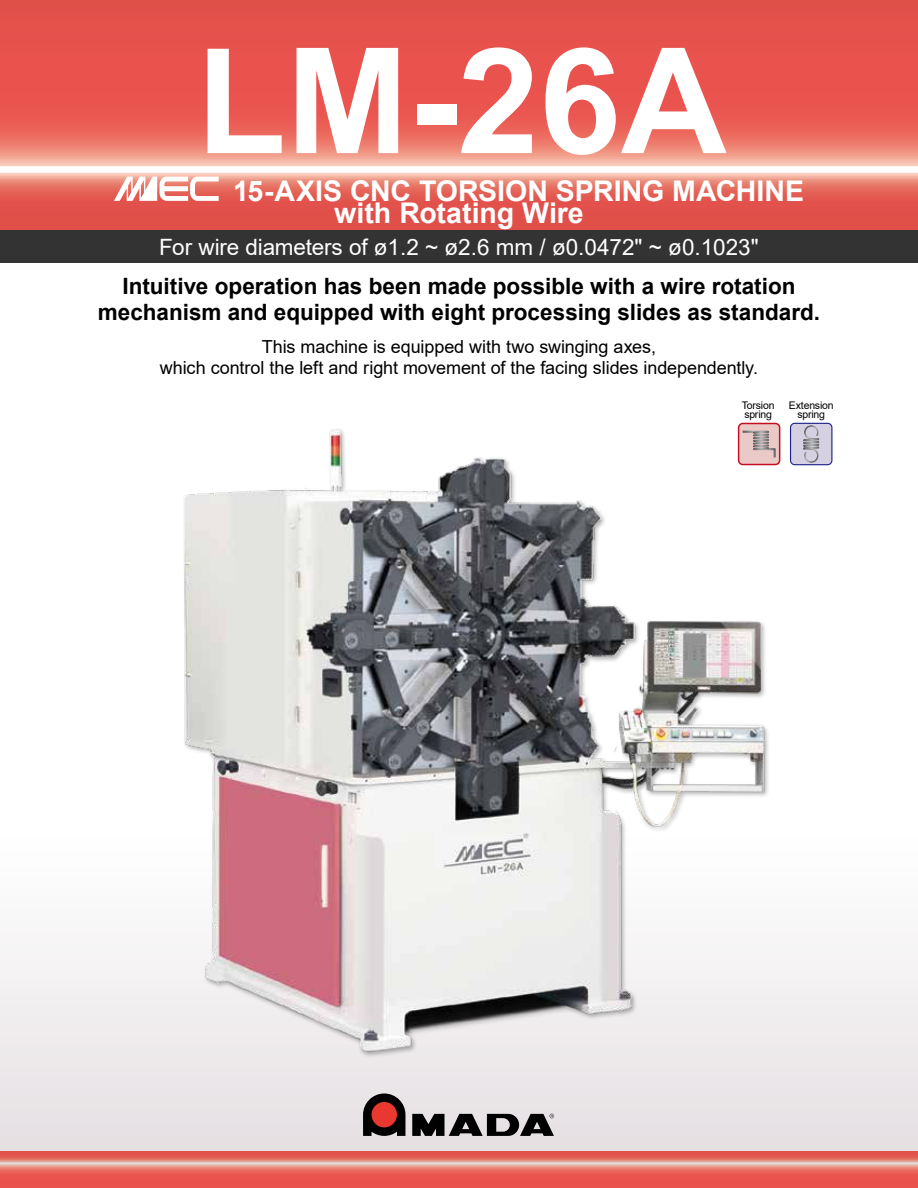
<style>
.page{position:relative;width:918px;height:1188px;background:#fff}
.page>*{position:absolute;margin:0;border:0;box-sizing:border-box;transform-origin:0 0}
.t1{font:700 147px "Arial";color:#fff}
.t2{font:700 28.5px/22.6px "Arial";color:#fff}
.t3{font:700 22.5px/25.5px "Arial";color:#000;text-align:center}
.t4{font:22.5px "Arial";letter-spacing:-.005em;color:#fff}
.t5{font:18px/21.3px "Arial";letter-spacing:-.005em;color:#000;text-align:center}
.t6{font:10.5px/9.6px "Arial";letter-spacing:-.02em;color:#000}
</style>
<div class="page">
<svg style="left:0;top:1150px;width:918px;height:38px;background:#e67068"></svg>
<div style="left:0;top:229px;width:918px;height:34px;background:#333"></div>
<div style="left:0;top:830px;width:918px;height:320px;background:linear-gradient(to bottom,#fff,#e5e0e3)"></div>
<svg style="left:363px;top:1094px;width:42px;height:42px;background:#5e2b28"></svg>
<svg style="left:412px;top:1114px;width:142px;height:22px;background:#514f50"></svg>
<svg style="left:0;top:0;width:918px;height:229px;background:#e86159"></svg>
<div style="left:0;top:166px;width:918px;height:7px;background:#fff"></div>
<img style="left:176px;top:422px;width:596px;height:640px">
<svg style="left:790px;top:423px;width:42px;height:42px;background:#bbb8cf"></svg>
<svg style="left:738px;top:423px;width:42px;height:42px;background:#d4a9aa"></svg>
<svg style="left:114px;top:177px;width:105px;height:24px"></svg>
<h1 class="t1" style="left:196px;top:46px;width:532px">LM-26A</h1>
<p class="t2" style="left:334px;top:182px;width:471px;text-indent:-101px">15-AXIS CNC TORSION SPRING MACHINE with Rotating Wire</p>
<p class="t4" style="left:159px;top:238px;width:601px">For wire diameters of ø1.2 ~ ø2.6 mm / ø0.0472" ~ ø0.1023"</p>
<p class="t3" style="left:98px;top:276px;width:724px">Intuitive operation has been made possible with a wire rotation mechanism and equipped with eight processing slides as standard.</p>
<p class="t5" style="left:160px;top:338px;width:600px">This machine is equipped with two swinging axes,<br>which control the left and right movement of the facing slides independently.</p>
<p class="t6" style="left:742px;top:401px;width:34px">Torsion spring</p>
<p class="t6" style="left:789px;top:401px;width:46px;text-align:center">Extension spring</p>
</div>
